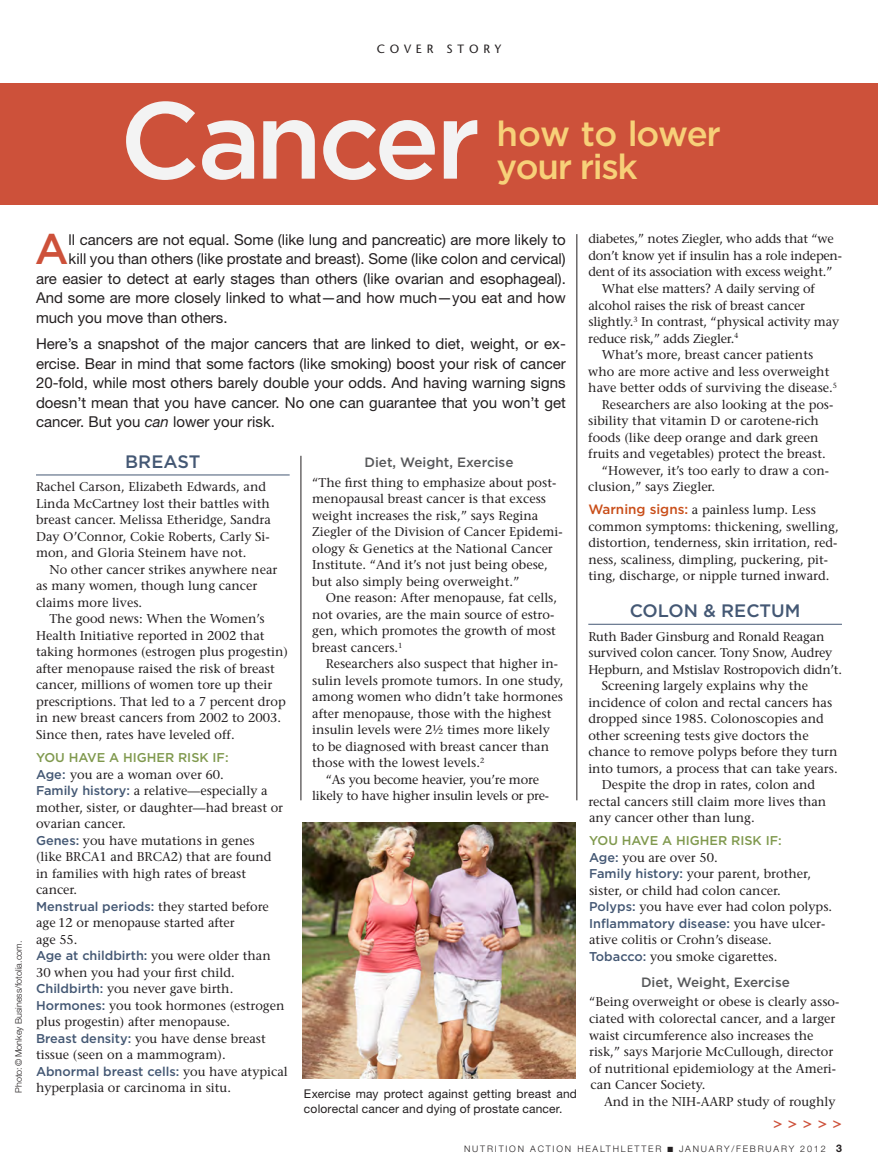
<style>
.page{position:relative;width:878px;height:1175px;background:#fff}
.page>*{position:absolute;margin:0;border:0;box-sizing:border-box;transform-origin:0 0}
.t1{font:500 108.75px "Gotham HTF";letter-spacing:-.04em;color:#f3f3f3}
.P3_intro_1{font:500 42.9px "Gotham HTF";color:#cd513a}
.t2{font:500 34.95px/33.6px "Gotham HTF";letter-spacing:-.04em;color:#f7d179}
.subhead{font:500 18px "Gotham HTF";color:#445874}
.p3_intro_2{font:15px/19.5px "Helvetica Neue LT Std";color:#231f20;text-align:justify}
.P3_intro_1-2{font:15px "Helvetica Neue LT Std";color:#231f20}
.SF_intro_2{font:700 15px "Stone Sans Std";color:#cd513a}
.second_subhead{font:500 13.5px "Gotham HTF";color:#57585a}
.text_2{font:500 12.75px/16.5px "Stone Serif Std";color:#231f20}
.Lead-Ins{font:500 12.75px/16.5px "Stone Serif Std";color:#231f20}
.text_1{font:500 12.75px/16.5px "Stone Serif Std";color:#231f20}
.text_2-2{font:500 12.75px/16.5px "Stone Serif Std";letter-spacing:-.02em;color:#231f20;text-align:center}
.risk_subhead{font:500 12.75px "Gotham HTF";color:#80994e}
.sans_serif_caption{font:12px/15px "Helvetica Neue LT Std";letter-spacing:.015em;color:#231f20}
.t3{font:500 12px "Stone Sans Std";letter-spacing:.4em;color:#231f20}
.t4{font:300 9px "Helvetica Neue LT Std";letter-spacing:.2em;color:#231f20}
.t5{font:300 9px "Helvetica Neue LT Std";color:#231f20}
.s1{font-style:italic}
.s2{font-family:"Gotham HTF";color:#445874}
.s3{font-family:"Gotham HTF";font-size:13.5px;color:#c94e19}
.s4{font-weight:700;font-size:10.5px}
</style>
<div class="page">
<div style="left:0;top:83px;width:878px;height:121px;background:#cd513a"></div>
<hr style="left:36px;top:475px;width:254px;height:1px;background:#445874">
<hr style="left:588px;top:624px;width:254px;height:1px;background:#445874">
<hr style="left:300px;top:456px;width:1px;height:344px;background:#231f20">
<hr style="left:576px;top:234px;width:1px;height:566px;background:#231f20">
<img style="left:302px;top:822px;width:273px;height:256px">
<p class="t3" style="left:376px;top:42px;width:126px">COVER STORY</p>
<p class="t1" style="left:120px;top:78px;width:362px">Cancer</p>
<p class="t2" style="left:496px;top:116px;width:226px">how to lower your risk</p>
<p class="t5" style="left:13px;top:1092px;width:154px;rotate:-90deg">Photo: © Monkey Business/fotolia.com.</p>
<p class="P3_intro_1" style="left:35px;top:225px;width:35px">A</p>
<p class="P3_intro_1-2" style="left:69px;top:230px;width:498px">ll cancers are not equal. Some (like lung and pancreatic) are more likely to</p>
<p class="P3_intro_1-2" style="left:69px;top:250px;width:498px">kill you than others (like prostate and breast). Some (like colon and cervical)</p>
<p class="P3_intro_1-2" style="left:36px;top:269px;width:531px">are easier to detect at early stages than others (like ovarian and esophageal).</p>
<p class="P3_intro_1-2" style="left:36px;top:289px;width:531px">And some are more closely linked to what—and how much—you eat and how</p>
<p class="P3_intro_1-2" style="left:36px;top:308px;width:193px">much you move than others.</p>
<p class="p3_intro_2" style="left:36px;top:334px;width:531px">Here’s a snapshot of the major cancers that are linked to diet, weight, or ex&shy;ercise. Bear in mind that some factors (like smoking) boost your risk of cancer 20-fold, while most others barely double your odds. And having warning signs doesn’t mean that you have cancer. No one can guarantee that you won’t get cancer. But you <span class="s1">can</span> lower your risk.</p>
<p class="subhead" style="left:125px;top:451px;width:77px">BREAST</p>
<p class="text_1" style="left:36px;top:478px;width:236px">Rachel Carson, Elizabeth Edwards, and Linda McCartney lost their battles with breast cancer. Melissa Etheridge, Sandra Day O’Connor, Cokie Roberts, Carly Si&shy;mon, and Gloria Steinem have not.</p>
<p class="text_2" style="left:36px;top:561px;width:243px;text-indent:14px">No other cancer strikes anywhere near as many women, though lung cancer claims more lives.</p>
<p class="text_2" style="left:36px;top:610px;width:253px;text-indent:14px">The good news: When the Women’s Health Initiative reported in 2002 that taking hormones (estrogen plus progestin) after menopause raised the risk of breast cancer, millions of women tore up their prescriptions. That led to a 7 percent drop in new breast cancers from 2002 to 2003.<br>Since then, rates have leveled off.</p>
<p class="risk_subhead" style="left:36px;top:750px;width:194px">YOU HAVE A HIGHER RISK IF:</p>
<p class="Lead-Ins" style="left:36px;top:766px;width:189px"><span class="s2">Age:</span> you are a woman over 60.</p>
<p class="Lead-Ins" style="left:36px;top:782px;width:249px"><span class="s2">Family history:</span> a relative—especially a mother, sister, or daughter—had breast or ovarian cancer.</p>
<p class="Lead-Ins" style="left:36px;top:832px;width:237px"><span class="s2">Genes:</span> you have mutations in genes (like BRCA1 and BRCA2) that are found in families with high rates of breast cancer.</p>
<p class="Lead-Ins" style="left:36px;top:898px;width:234px"><span class="s2">Menstrual periods:</span> they started before age 12 or menopause started after<br>age 55.</p>
<p class="Lead-Ins" style="left:36px;top:947px;width:236px"><span class="s2">Age at childbirth:</span> you were older than<br>30 when you had your first child.</p>
<p class="Lead-Ins" style="left:36px;top:980px;width:199px"><span class="s2">Childbirth:</span> you never gave birth.</p>
<p class="Lead-Ins" style="left:36px;top:997px;width:250px"><span class="s2">Hormones:</span> you took hormones (estrogen plus progestin) after menopause.</p>
<p class="Lead-Ins" style="left:36px;top:1030px;width:231px"><span class="s2">Breast density:</span> you have dense breast tissue (seen on a mammogram).</p>
<p class="Lead-Ins" style="left:36px;top:1063px;width:253px"><span class="s2">Abnormal breast cells:</span> you have atypical hyperplasia or carcinoma in situ.</p>
<p class="second_subhead" style="left:364px;top:454px;width:150px">Diet, Weight, Exercise</p>
<p class="text_1" style="left:312px;top:474px;width:252px">“The first thing to emphasize about post&shy;menopausal breast cancer is that excess weight increases the risk,” says Regina Ziegler of the Division of Cancer Epidemi&shy;ology &amp; Genetics at the National Cancer Institute. “And it’s not just being obese, but also simply being overweight.”</p>
<p class="text_2" style="left:312px;top:589px;width:246px;text-indent:14px">One reason: After menopause, fat cells, not ovaries, are the main source of estro&shy;gen, which promotes the growth of most breast cancers.<sup>1</sup></p>
<p class="text_2" style="left:312px;top:655px;width:253px;text-indent:14px">Researchers also suspect that higher in&shy;sulin levels promote tumors. In one study, among women who didn’t take hormones after menopause, those with the highest insulin levels were 2½ times more likely to be diagnosed with breast cancer than those with the lowest levels.<sup>2</sup></p>
<p class="text_2-2" style="left:312px;top:771px;width:238px">“As you become heavier, you’re more likely to have higher insulin levels or pre-</p>
<p class="sans_serif_caption" style="left:304px;top:1085px;width:274px">Exercise may protect against getting breast and colorectal cancer and dying of prostate cancer.</p>
<p class="text_2-2" style="left:588px;top:231px;width:255px;text-align:left">diabetes,” notes Ziegler, who adds that “we don’t know yet if insulin has a role indepen&shy;dent of its association with excess weight.”</p>
<p class="text_2" style="left:588px;top:280px;width:252px;text-indent:14px">What else matters? A daily serving of alcohol raises the risk of breast cancer slightly.<sup>3</sup> In contrast, “physical activity may reduce risk,” adds Ziegler.<sup>4</sup></p>
<p class="text_2" style="left:588px;top:346px;width:250px;text-indent:14px">What’s more, breast cancer patients who are more active and less overweight have better odds of surviving the disease.<sup>5</sup></p>
<p class="text_2" style="left:588px;top:396px;width:246px;text-indent:14px">Researchers are also looking at the pos&shy;sibility that vitamin D or carotene-rich foods (like deep orange and dark green fruits and vegetables) protect the breast.</p>
<p class="text_2" style="left:588px;top:462px;width:242px;text-indent:14px">“However, it’s too early to draw a con&shy;clusion,” says Ziegler.</p>
<p class="Lead-Ins" style="left:588px;top:501px;width:252px"><span class="s3">Warning signs:</span> a painless lump. Less common symptoms: thickening, swelling, distortion, tenderness, skin irritation, red&shy;ness, scaliness, dimpling, puckering, pit&shy;ting, discharge, or nipple turned inward.</p>
<p class="subhead" style="left:629px;top:600px;width:172px">COLON &amp; RECTUM</p>
<p class="text_1" style="left:588px;top:628px;width:255px">Ruth Bader Ginsburg and Ronald Reagan survived colon cancer. Tony Snow, Audrey<br>Hepburn, and Mstislav Rostropovich didn’t.</p>
<p class="text_2" style="left:588px;top:677px;width:251px;text-indent:14px">Screening largely explains why the incidence of colon and rectal cancers has dropped since 1985. Colonoscopies and other screening tests give doctors the chance to remove polyps before they turn into tumors, a process that can take years.</p>
<p class="text_2" style="left:588px;top:776px;width:239px;text-indent:14px">Despite the drop in rates, colon and rectal cancers still claim more lives than any cancer other than lung.</p>
<p class="risk_subhead" style="left:589px;top:833px;width:194px">YOU HAVE A HIGHER RISK IF:</p>
<p class="Lead-Ins" style="left:589px;top:849px;width:130px"><span class="s2">Age:</span> you are over 50.</p>
<p class="Lead-Ins" style="left:589px;top:865px;width:223px"><span class="s2">Family history:</span> your parent, brother, sister, or child had colon cancer.</p>
<p class="Lead-Ins" style="left:589px;top:898px;width:244px"><span class="s2">Polyps:</span> you have ever had colon polyps.</p>
<p class="Lead-Ins" style="left:589px;top:915px;width:238px"><span class="s2">Inflammatory disease:</span> you have ulcer&shy;ative colitis or Crohn’s disease.</p>
<p class="Lead-Ins" style="left:589px;top:948px;width:190px"><span class="s2">Tobacco:</span> you smoke cigarettes.</p>
<p class="second_subhead" style="left:641px;top:974px;width:150px">Diet, Weight, Exercise</p>
<p class="text_1" style="left:589px;top:993px;width:252px">“Being overweight or obese is clearly asso&shy;ciated with colorectal cancer, and a larger waist circumference also increases the risk,” says Marjorie McCullough, director of nutritional epidemiology at the Ameri&shy;can Cancer Society.</p>
<p class="text_2" style="left:604px;top:1092px;width:233px">And in the NIH-AARP study of roughly</p>
<p class="SF_intro_2" style="left:773px;top:1113px;width:70px">&gt;&gt;&gt;&gt;&gt;</p>
<p class="t4" style="left:464px;top:1143px;width:379px">NUTRITION ACTION HEALTHLETTER ■ JANUARY/FEBRUARY 2012 <span class="s4">3</span></p>
</div>
